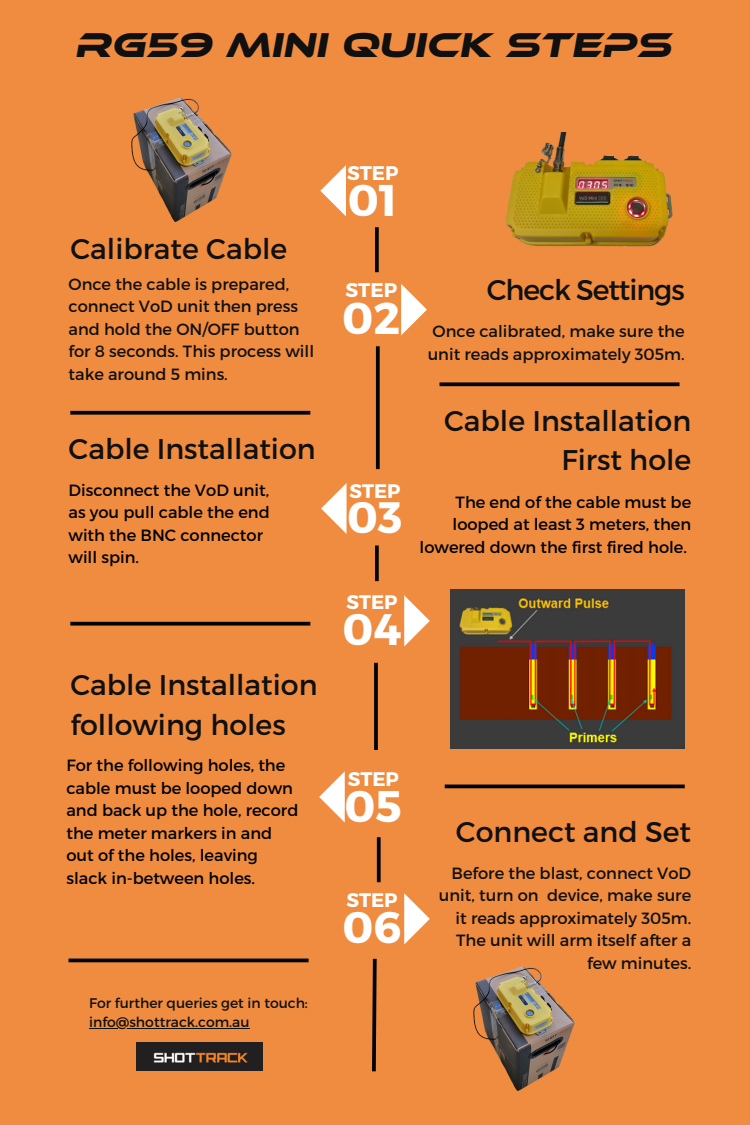
<style>
.page{position:relative;width:750px;height:1125px;background:#ef8c40}
.page>*{position:absolute;margin:0;border:0;box-sizing:border-box;transform-origin:0 0}
.t1{font:700 44.5px "Montserrat";color:#fff}
.t2{font:700 44.38px "Montserrat";color:#fff}
.t3{font:700 44.25px "Montserrat";color:#fff}
.t4{font:700 44.12px "Montserrat";color:#fff}
.t5{font:700 44px "Montserrat";color:#fff}
.t6{font:italic 35.62px "Ethnocentric Rg";color:#101010}
.t7{font:28.5px "Montserrat";color:#101010}
.t8{font:28.5px "Montserrat";letter-spacing:-.04em;color:#101010}
.t9{font:700 19.75px "Montserrat";color:#fff}
.t10{font:700 19.62px "Montserrat";color:#fff}
.t11{font:700 19.5px "Montserrat";color:#fff}
.t12{font:16.25px/22.5px "Montserrat";color:#101010;text-align:center}
.t13{font:16.25px/22.5px "Montserrat";color:#000}
.t14{font:13.88px "Montserrat";color:#101010}
</style>
<div class="page">
<svg style="left:320px;top:165px;width:26px;height:51px"></svg>
<svg style="left:375px;top:284px;width:52px;height:154px"></svg>
<svg style="left:321px;top:483px;width:26px;height:51px"></svg>
<svg style="left:404px;top:595px;width:26px;height:51px"></svg>
<svg style="left:319px;top:771px;width:26px;height:52px"></svg>
<img style="left:136px;top:1043px;width:126px;height:28px">
<svg style="left:404px;top:893px;width:26px;height:51px"></svg>
<svg style="left:440px;top:382px;width:240px;height:4px"></svg>
<svg style="left:70px;top:411px;width:240px;height:4px"></svg>
<svg style="left:70px;top:622px;width:240px;height:4px"></svg>
<hr style="left:69px;top:959px;width:240px;height:3px;background:#000">
<hr style="left:445px;top:785px;width:240px;height:3px;background:#000">
<svg style="left:372px;top:958px;width:5px;height:114px"></svg>
<svg style="left:376px;top:346px;width:4px;height:123px"></svg>
<svg style="left:374px;top:663px;width:4px;height:87px"></svg>
<svg style="left:375px;top:546px;width:4px;height:35px"></svg>
<svg style="left:377px;top:837px;width:4px;height:45px"></svg>
<svg style="left:375px;top:227px;width:4px;height:45px"></svg>
<img style="left:131px;top:97px;width:101px;height:125px">
<img style="left:505px;top:132px;width:168px;height:115px">
<img style="left:450px;top:590px;width:235px;height:158px">
<hr style="left:89px;top:1028px;width:161px;height:1px;background:#101010">
<img style="left:473px;top:966px;width:102px;height:125px">
<p class="t6" style="left:75px;top:23px;width:598px">RG59 MINI QUICK STEPS</p>
<p class="t9" style="left:347px;top:160px;width:53px">STEP</p>
<p class="t7" style="left:70px;top:231px;width:218px">Calibrate Cable</p>
<p class="t12" style="left:69px;top:272px;width:247px;text-align:left">Once the cable is prepared, connect VoD unit then press and hold the ON/OFF button for 8 seconds. This process will take around 5 mins.</p>
<p class="t7" style="left:69px;top:430px;width:249px">Cable Installation</p>
<p class="t13" style="left:69px;top:478px;width:203px">Disconnect the VoD unit, as you pull cable the end with the BNC connector will spin.</p>
<p class="t7" style="left:70px;top:667px;width:249px">Cable Installation</p>
<p class="t7" style="left:70px;top:706px;width:217px">following holes</p>
<p class="t13" style="left:66px;top:754px;width:233px">For the following holes, the cable must be looped down and back up the hole, record the meter markers in and out of the holes, leaving slack in-between holes.</p>
<p class="t14" style="left:89px;top:994px;width:220px">For further queries get in touch:</p>
<p class="t14" style="left:89px;top:1013px;width:162px">info@shottrack.com.au</p>
<p class="t2" style="left:348px;top:171px;width:51px">01</p>
<p class="t9" style="left:346px;top:277px;width:53px">STEP</p>
<p class="t1" style="left:342px;top:289px;width:60px">02</p>
<p class="t11" style="left:350px;top:478px;width:52px">STEP</p>
<p class="t5" style="left:347px;top:489px;width:57px">03</p>
<p class="t10" style="left:346px;top:589px;width:53px">STEP</p>
<p class="t4" style="left:342px;top:601px;width:60px">04</p>
<p class="t8" style="left:487px;top:272px;width:199px">Check Settings</p>
<p class="t12" style="left:428px;top:319px;width:259px">Once calibrated, make sure the unit reads approximately 305m.</p>
<p class="t7" style="left:444px;top:402px;width:249px">Cable Installation</p>
<p class="t7" style="left:561px;top:441px;width:131px">First hole</p>
<p class="t13" style="left:420px;top:490px;width:273px;text-align:right">The end of the cable must be looped at least 3 meters, then lowered down the first fired hole.</p>
<p class="t10" style="left:348px;top:766px;width:53px">STEP</p>
<p class="t3" style="left:344px;top:777px;width:59px">05</p>
<p class="t10" style="left:346px;top:887px;width:53px">STEP</p>
<p class="t4" style="left:342px;top:899px;width:60px">06</p>
<p class="t7" style="left:456px;top:813px;width:237px">Connect and Set</p>
<p class="t12" style="left:439px;top:861px;width:254px;text-align:right">Before the blast, connect VoD unit, turn on device, make sure it reads approximately 305m.<br>The unit will arm itself after a few minutes.</p>
</div>
